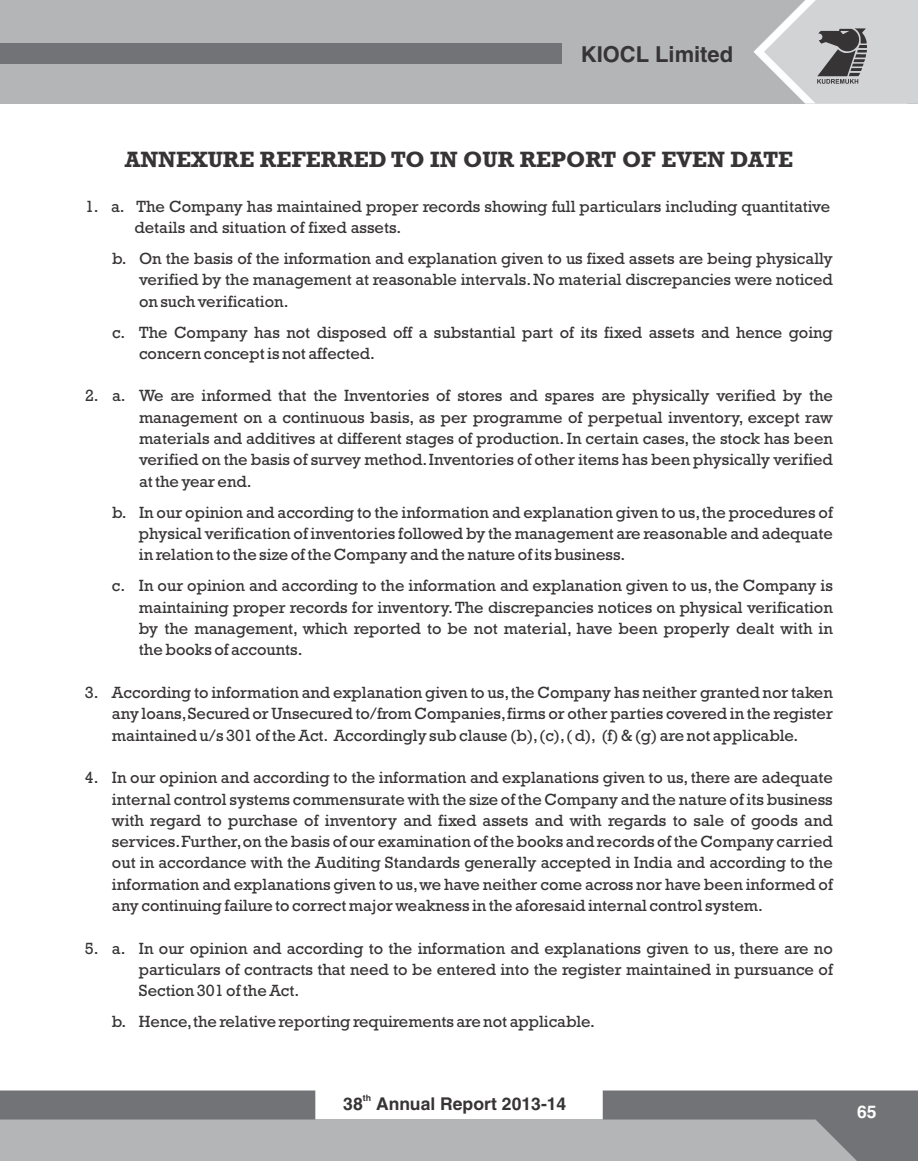
<style>
.page{position:relative;width:918px;height:1161px;background:#fff}
.page>*{position:absolute;margin:0;border:0;box-sizing:border-box;transform-origin:0 0}
.t1{font:700 22.5px "Rockwell";color:#373435}
.t2{font:700 21.9px "Helvetica LT";color:#373435}
.t3{font:700 17.55px "Helvetica LT";color:#373435}
.t4{font:700 17.55px "Helvetica LT";color:#fefefe}
.t5{font:16.5px/21.3px "Rockwell";color:#373435;text-align:justify}
.t6{font:700 8.85px "Helvetica LT";color:#373435}
</style>
<div class="page">
<div style="left:0;top:0;width:918px;height:104px;background:#b3b5b7"></div>
<div style="left:0;top:43px;width:561px;height:21px;background:#727376"></div>
<svg style="left:753px;top:0;width:165px;height:104px"></svg>
<svg style="left:0;top:1091px;width:918px;height:70px;background:#a6a8aa"></svg>
<h2 class="t2" style="left:581px;top:46px;width:154px">KIOCL Limited</h2>
<h1 class="t1" style="left:125px;top:152px;width:670px">ANNEXURE REFERRED TO IN OUR REPORT OF EVEN DATE</h1>
<p class="t5" style="left:135px;top:197px;width:697px;text-indent:-49px">1. a. The Company has maintained proper records showing full particulars including quantitative details and situation of fixed assets.</p>
<p class="t5" style="left:139px;top:249px;width:695px;text-indent:-27px">b. On the basis of the information and explanation given to us fixed assets are being physically verified by the management at reasonable intervals. No material discrepancies were noticed on such verification.</p>
<p class="t5" style="left:139px;top:323px;width:695px;text-indent:-27px">c. The Company has not disposed off a substantial part of its fixed assets and hence going concern concept is not affected.</p>
<p class="t5" style="left:139px;top:387px;width:695px;text-indent:-54px">2. a. We are informed that the Inventories of stores and spares are physically verified by the management on a continuous basis, as per programme of perpetual inventory, except raw materials and additives at different stages of production. In certain cases, the stock has been verified on the basis of survey method.Inventories of other items has been physically verified at the year end.</p>
<p class="t5" style="left:139px;top:503px;width:695px;text-indent:-27px">b. In our opinion and according to the information and explanation given to us,the procedures of physical verification of inventories followed by the management are reasonable and adequate in relation to the size of the Company and the nature of its business.</p>
<p class="t5" style="left:139px;top:577px;width:695px;text-indent:-27px">c. In our opinion and according to the information and explanation given to us, the Company is maintaining proper records for inventory.The discrepancies notices on physical verification by the management, which reported to be not material, have been properly dealt with in the books of accounts.</p>
<p class="t5" style="left:112px;top:683px;width:722px;text-indent:-27px">3. According to information and explanation given to us,the Company has neither granted nor taken any loans,Secured or Unsecured to/from Companies,firms or other parties covered in the register maintained u/s 301 of the Act. Accordingly sub clause (b),(c),( d), (f) &amp; (g) are not applicable.</p>
<p class="t5" style="left:112px;top:769px;width:722px;text-indent:-27px">4. In our opinion and according to the information and explanations given to us,there are adequate internal control systems commensurate with the size of the Company and the nature of its business with regard to purchase of inventory and fixed assets and with regards to sale of goods and services.Further,on the basis of our examination of the books and records of the Company carried out in accordance with the Auditing Standards generally accepted in India and according to the information and explanations given to us,we have neither come across nor have been informed of any continuing failure to correct major weakness in the aforesaid internal control system.</p>
<p class="t5" style="left:139px;top:939px;width:695px;text-indent:-54px">5. a. In our opinion and according to the information and explanations given to us, there are no particulars of contracts that need to be entered into the register maintained in pursuance of Section 301 of the Act.</p>
<p class="t5" style="left:112px;top:1013px;width:485px">b. Hence,the relative reporting requirements are not applicable.</p>
<p class="t6" style="left:363px;top:1094px;width:10px">th</p>
<p class="t3" style="left:343px;top:1097px;width:225px">38 Annual Report 2013-14</p>
<p class="t4" style="left:857px;top:1106px;width:21px">65</p>
</div>
